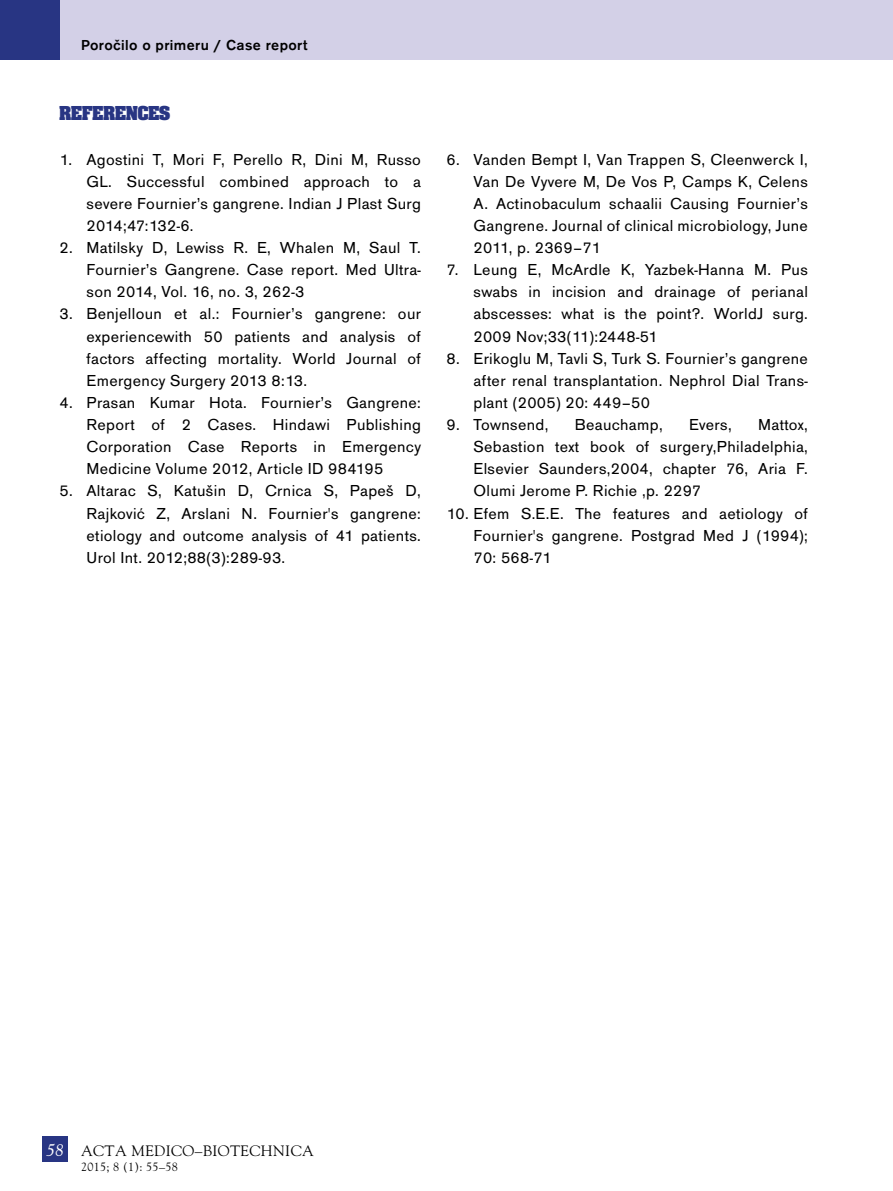
<style>
.page{position:relative;width:893px;height:1191px;background:#fff}
.page>*{position:absolute;margin:0;border:0;box-sizing:border-box;transform-origin:0 0}
.t1{font:700 21px "Aachen PCE";color:#283583}
.t2{font:16.5px/22px "Accius TCE";letter-spacing:.02em;color:#000;text-align:justify}
.t3{font:500 15px "Accius TCE";letter-spacing:.025em;color:#000}
.t4{font:15px "MM Goudy";letter-spacing:.025em;color:#000}
.t5{font:12px "MM Goudy";letter-spacing:.025em;color:#000}
.s1{font-family:"Goudy Old Sty TCE";font-style:italic;font-size:18px;color:#fff}
</style>
<div class="page">
<div style="left:60px;top:0;width:833px;height:60px;background:#d3d0e7"></div>
<div style="left:0;top:0;width:60px;height:60px;background:#283583"></div>
<div style="left:42px;top:1135px;width:26px;height:26px;background:#283583"></div>
<p class="t3" style="left:81px;top:36px;width:228px">Poročilo o primeru / Case report</p>
<p class="t1" style="left:60px;top:103px;width:112px">REFERENCES</p>
<p class="t2" style="left:87px;top:148px;width:336px;text-indent:-27px">1. Agostini T, Mori F, Perello R, Dini M, Russo GL. Successful combined approach to a severe Fournier’s gangrene. Indian J Plast Surg 2014;47:132-6.</p>
<p class="t2" style="left:87px;top:237px;width:336px;text-indent:-27px">2. Matilsky D, Lewiss R. E, Whalen M, Saul T.<br>Fournier’s Gangrene. Case report. Med Ultra&shy;son 2014, Vol. 16, no. 3, 262-3</p>
<p class="t2" style="left:87px;top:303px;width:336px;text-indent:-27px">3. Benjelloun et al.: Fournier’s gangrene: our experiencewith 50 patients and analysis of factors affecting mortality. World Journal of Emergency Surgery 2013 8:13.</p>
<p class="t2" style="left:87px;top:392px;width:336px;text-indent:-27px">4. Prasan Kumar Hota. Fournier’s Gangrene:<br>Report of 2 Cases. Hindawi Publishing Corporation Case Reports in Emergency Medicine Volume 2012, Article ID 984195</p>
<p class="t2" style="left:87px;top:480px;width:336px;text-indent:-27px">5. Altarac S, Katušin D, Crnica S, Papeš D, Rajković Z, Arslani N. Fournier's gangrene: etiology and outcome analysis of 41 patients.<br>Urol Int. 2012;88(3):289-93.</p>
<p class="t2" style="left:473px;top:148px;width:336px;text-indent:-27px">6. Vanden Bempt I, Van Trappen S, Cleenwerck I, Van De Vyvere M, De Vos P, Camps K, Celens A. Actinobaculum schaalii Causing Fournier’s Gangrene. Journal of clinical microbiology, June 2011, p. 2369–71</p>
<p class="t2" style="left:473px;top:259px;width:336px;text-indent:-27px">7. Leung E, McArdle K, Yazbek-Hanna M. Pus swabs in incision and drainage of perianal abscesses: what is the point?. WorldJ surg.<br>2009 Nov;33(11):2448-51</p>
<p class="t2" style="left:473px;top:347px;width:336px;text-indent:-27px">8. Erikoglu M, Tavli S, Turk S. Fournier’s gangrene after renal transplantation. Nephrol Dial Trans&shy;plant (2005) 20: 449–50</p>
<p class="t2" style="left:446px;top:414px;width:103px">9. Townsend,</p>
<p class="t2" style="left:575px;top:414px;width:89px">Beauchamp,</p>
<p class="t2" style="left:689px;top:414px;width:44px">Evers,</p>
<p class="t2" style="left:473px;top:414px;width:336px;text-indent:285px">Mattox, Sebastion text book of surgery,Philadelphia, Elsevier Saunders,2004, chapter 76, Aria F.<br>Olumi Jerome P. Richie ,p. 2297</p>
<p class="t2" style="left:473px;top:502px;width:336px;text-indent:-27px">10. Efem S.E.E. The features and aetiology of Fournier's gangrene. Postgrad Med J (1994); 70: 568-71</p>
<p class="t4" style="left:46px;top:1141px;width:269px"><span class="s1">58</span> ACTA MEDICO–BIOTECHNICA</p>
<p class="t5" style="left:81px;top:1159px;width:98px">2015; 8 (1): 55–58</p>
</div>
